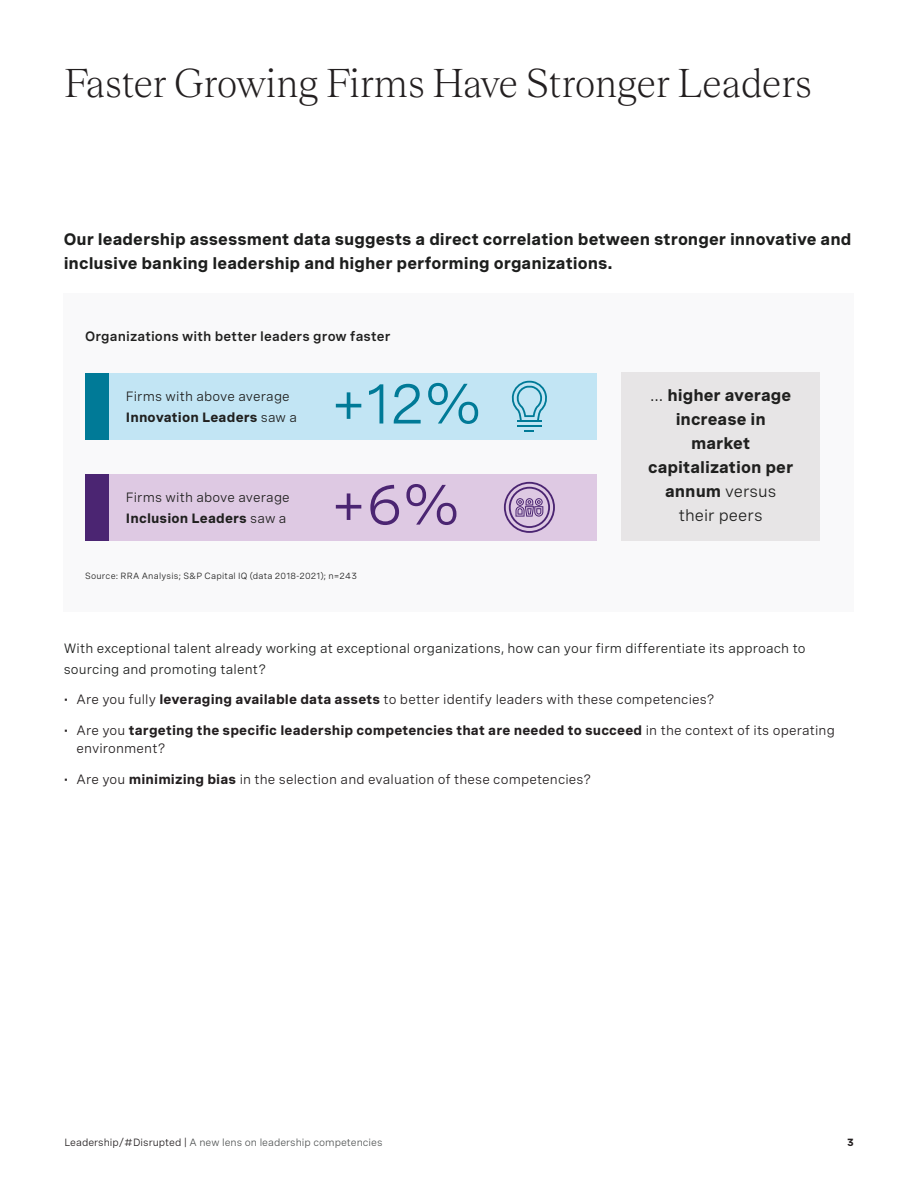
<style>
.page{position:relative;width:918px;height:1188px;background:#fff}
.page>*{position:absolute;margin:0;border:0;box-sizing:border-box;transform-origin:0 0}
.t1{font:56.7px/101.1px "Spezia";color:#007a97}
.Chapter_Heading{font:300 42px "Teodor";color:#231f20}
.Body_large_span_2{font:700 16.5px/24px "Spezia";color:#1d1e1d}
.t2{font:700 16.5px/24px "Spezia";color:#20201f;text-align:center}
.t3{font:13.5px "Spezia";letter-spacing:.01em;color:#231f20}
.Body_span_2{font:13.5px/21px "Spezia";letter-spacing:.01em;color:#1d1e1d}
.t4{font:700 13.5px/18px "Spezia";letter-spacing:.01em;color:#231f20}
.t5{font:13.5px/21px "Spezia";letter-spacing:.01em;color:#20201f}
.t6{font:600 13.5px "Spezia";letter-spacing:.01em;color:#20201f}
.t7{font:10.5px "Spezia";color:#535656}
.t8{font:700 10.5px "Spezia";color:#231f20}
.t9{font:9px "Spezia";letter-spacing:.025em;color:#20201f}
.s1{font-weight:700}
.s2{color:#4b2572}
.s3{font-weight:400}
.s4{color:#231f20}
</style>
<div class="page">
<div style="left:108px;top:373px;width:489px;height:67px;background:#c2e5f4"></div>
<div style="left:108px;top:474px;width:489px;height:67px;background:#dec9e3"></div>
<svg style="left:511px;top:381px;width:36px;height:39px"></svg>
<hr style="left:517px;top:420px;width:25px;height:2px;background:#007a97">
<hr style="left:517px;top:425px;width:25px;height:2px;background:#007a97">
<svg style="left:525px;top:430px;width:9px;height:2px"></svg>
<svg style="left:504px;top:482px;width:51px;height:51px"></svg>
<div style="left:85px;top:373px;width:23px;height:67px;background:#007a97"></div>
<div style="left:622px;top:373px;width:198px;height:168px;background:#e7e5e6"></div>
<div style="left:85px;top:474px;width:23px;height:67px;background:#4b2572"></div>
<p class="Chapter_Heading" style="left:64px;top:53px;width:750px">Faster Growing Firms Have Stronger Leaders</p>
<p class="Body_large_span_2" style="left:64px;top:226px;width:789px">Our leadership assessment data suggests a direct correlation between stronger innovative and inclusive banking leadership and higher performing organizations.</p>
<p class="t6" style="left:85px;top:326px;width:307px">Organizations with better leaders grow faster</p>
<p class="t5" style="left:126px;top:384px;width:173px">Firms with above average<br><span class="s1">Innovation Leaders</span> saw a</p>
<p class="t5" style="left:126px;top:485px;width:165px">Firms with above average<br><span class="s1">Inclusion Leaders</span> saw a</p>
<p class="t1" style="left:331px;top:349px;width:152px">+12% <span class="s2">+6%</span></p>
<p class="t2" style="left:648px;top:382px;width:147px"><span class="s3">...</span> higher average increase in market capitalization per annum <span class="s3">versus their peers</span></p>
<p class="t9" style="left:85px;top:569px;width:273px">Source: RRA Analysis; S&amp;P Capital IQ (data 2018-2021); n=243</p>
<p class="Body_span_2" style="left:64px;top:636px;width:743px">With exceptional talent already working at exceptional organizations, how can your firm differentiate its approach to sourcing and promoting talent?</p>
<p class="t3" style="left:64px;top:689px;width:652px">• Are you fully <span class="s1">leveraging available data assets</span> to better identify leaders with these competencies?</p>
<p class="t4" style="left:77px;top:720px;width:760px;text-indent:-13px"><span class="s3">• Are you</span> targeting the specific leadership competencies that are needed to succeed <span class="s3">in the context of its operating environment?</span></p>
<p class="t3" style="left:64px;top:769px;width:529px">• Are you <span class="s1">minimizing bias</span> in the selection and evaluation of these competencies?</p>
<p class="t7" style="left:64px;top:1134px;width:320px"><span class="s4">Leadership/#Disrupted |</span> A new lens on leadership competencies</p>
<p class="t8" style="left:847px;top:1134px;width:8px">3</p>
</div>
